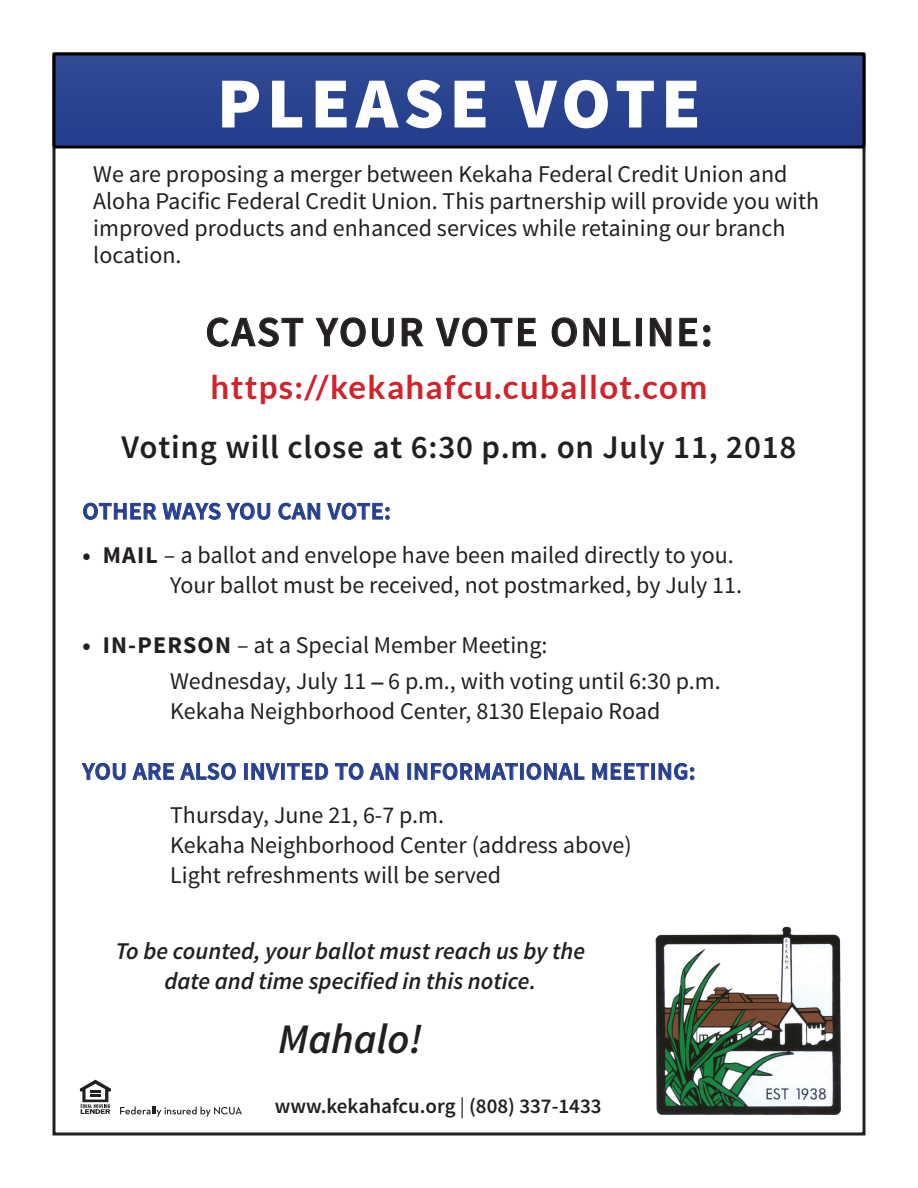
<style>
.page{position:relative;width:918px;height:1188px;background:#fff}
.page>*{position:absolute;margin:0;border:0;box-sizing:border-box;transform-origin:0 0}
.t1{font:900 72px "Source Sans Pro";letter-spacing:.075em;color:#fff}
.t2{font:600 42px "Source Sans Pro";letter-spacing:.05em;color:#231f20}
.t3{font:italic 600 42px "Source Sans Pro";color:#231f20}
.t4{font:600 33px "Source Sans Pro";letter-spacing:.025em;color:#231f20}
.t5{font:700 33px "Lato";letter-spacing:.04em;color:#d1232a}
.t6{font:24px/27px "Source Sans Pro";color:#231f20}
.t7{font:italic 600 24px/30px "Source Sans Pro";color:#231f20;text-align:center}
.t8{font:600 24px "Source Sans Pro";letter-spacing:.025em;color:#253f8e}
.t9{font:600 21px "Source Sans Pro";color:#231f20}
.s1{font-weight:700}
.s2{font-family:"Futura BT";font-weight:500}
.s3{font-weight:400}
</style>
<div class="page">
<svg style="left:80px;top:1080px;width:31px;height:34px"></svg>
<svg style="left:120px;top:1107px;width:122px;height:10px"></svg>
<div style="left:54px;top:54px;width:810px;height:93px;background:#253f8e;border-radius:2px"></div>
<div style="left:52px;top:52px;width:814px;height:96px;border:3px solid #000;border-radius:2px"></div>
<svg style="left:207px;top:317px;width:96px;height:30px"></svg>
<svg style="left:316px;top:317px;width:50px;height:30px"></svg>
<svg style="left:372px;top:318px;width:22px;height:29px"></svg>
<svg style="left:402px;top:318px;width:21px;height:28px"></svg>
<svg style="left:436px;top:317px;width:76px;height:30px"></svg>
<svg style="left:518px;top:318px;width:18px;height:28px"></svg>
<svg style="left:552px;top:317px;width:25px;height:30px"></svg>
<svg style="left:584px;top:318px;width:21px;height:28px"></svg>
<svg style="left:613px;top:318px;width:17px;height:28px"></svg>
<div style="left:636px;top:318px;width:6px;height:28px;border:1px solid #231f20"></div>
<svg style="left:650px;top:318px;width:21px;height:28px"></svg>
<svg style="left:679px;top:318px;width:18px;height:28px"></svg>
<svg style="left:703px;top:325px;width:7px;height:22px"></svg>
<svg style="left:83px;top:503px;width:73px;height:17px"></svg>
<svg style="left:162px;top:503px;width:108px;height:17px"></svg>
<svg style="left:278px;top:503px;width:42px;height:17px"></svg>
<svg style="left:327px;top:503px;width:63px;height:17px"></svg>
<svg style="left:82px;top:763px;width:44px;height:17px"></svg>
<svg style="left:132px;top:763px;width:42px;height:17px"></svg>
<svg style="left:180px;top:763px;width:56px;height:17px"></svg>
<div style="left:244px;top:763px;width:4px;height:17px;border:1px solid #253f8e"></div>
<svg style="left:251px;top:763px;width:29px;height:17px"></svg>
<div style="left:281px;top:763px;width:4px;height:17px;border:1px solid #253f8e"></div>
<svg style="left:287px;top:763px;width:41px;height:17px"></svg>
<svg style="left:335px;top:763px;width:28px;height:17px"></svg>
<svg style="left:370px;top:763px;width:28px;height:17px"></svg>
<div style="left:408px;top:763px;width:3px;height:17px;border:1px solid #253f8e"></div>
<svg style="left:415px;top:763px;width:103px;height:17px"></svg>
<div style="left:520px;top:763px;width:4px;height:17px;border:1px solid #253f8e"></div>
<svg style="left:527px;top:763px;width:58px;height:17px"></svg>
<svg style="left:592px;top:763px;width:57px;height:17px"></svg>
<div style="left:652px;top:763px;width:3px;height:17px;border:1px solid #253f8e"></div>
<svg style="left:659px;top:763px;width:35px;height:17px"></svg>
<img style="left:655px;top:926px;width:186px;height:189px">
<h1 class="t1" style="left:217px;top:57px;width:485px">PLEASE VOTE</h1>
<p class="t6" style="left:93px;top:161px;width:728px">We are proposing a merger between Kekaha Federal Credit Union and Aloha Pacific Federal Credit Union. This partnership will provide you with improved products and enhanced services while retaining our branch location.</p>
<h2 class="t2" style="left:205px;top:305px;width:509px">CAST YOUR VOTE ONLINE:</h2>
<h3 class="t5" style="left:211px;top:368px;width:498px">https://kekahafcu.cuballot.com</h3>
<h3 class="t4" style="left:122px;top:427px;width:676px">Voting will close at 6:30 p.m. on July 11, 2018</h3>
<p class="t8" style="left:82px;top:496px;width:310px">OTHER WAYS YOU CAN VOTE:</p>
<p class="t6" style="left:170px;top:540px;width:573px;line-height:30px;text-indent:-88px"><span class="s1">• MAIL</span> – a ballot and envelope have been mailed directly to you.<br>Your ballot must be received, not postmarked, by July 11.</p>
<p class="t6" style="left:170px;top:627px;width:552px;line-height:36.8px;text-indent:-88px"><span class="s1">• IN-PERSON</span> – at a Special Member Meeting:<br>Wednesday, July 11 <span class="s2">–</span> 6 p.m., with voting until 6:30 p.m.</p>
<p class="t6" style="left:170px;top:698px;width:492px">Kekaha Neighborhood Center, 8130 Elepaio Road</p>
<p class="t8" style="left:82px;top:756px;width:615px">YOU ARE ALSO INVITED TO AN INFORMATIONAL MEETING:</p>
<p class="t6" style="left:170px;top:800px;width:463px;line-height:30px">Thursday, June 21, 6-7 p.m.<br>Kekaha Neighborhood Center (address above)<br>Light refreshments will be served</p>
<p class="t7" style="left:116px;top:936px;width:471px">To be counted, your ballot must reach us by the date and time specified in this notice.</p>
<h2 class="t3" style="left:278px;top:1012px;width:146px">Mahalo!</h2>
<p class="t9" style="left:275px;top:1093px;width:328px">www.kekahafcu.org <span class="s3">|</span> (808) 337-1433</p>
</div>
